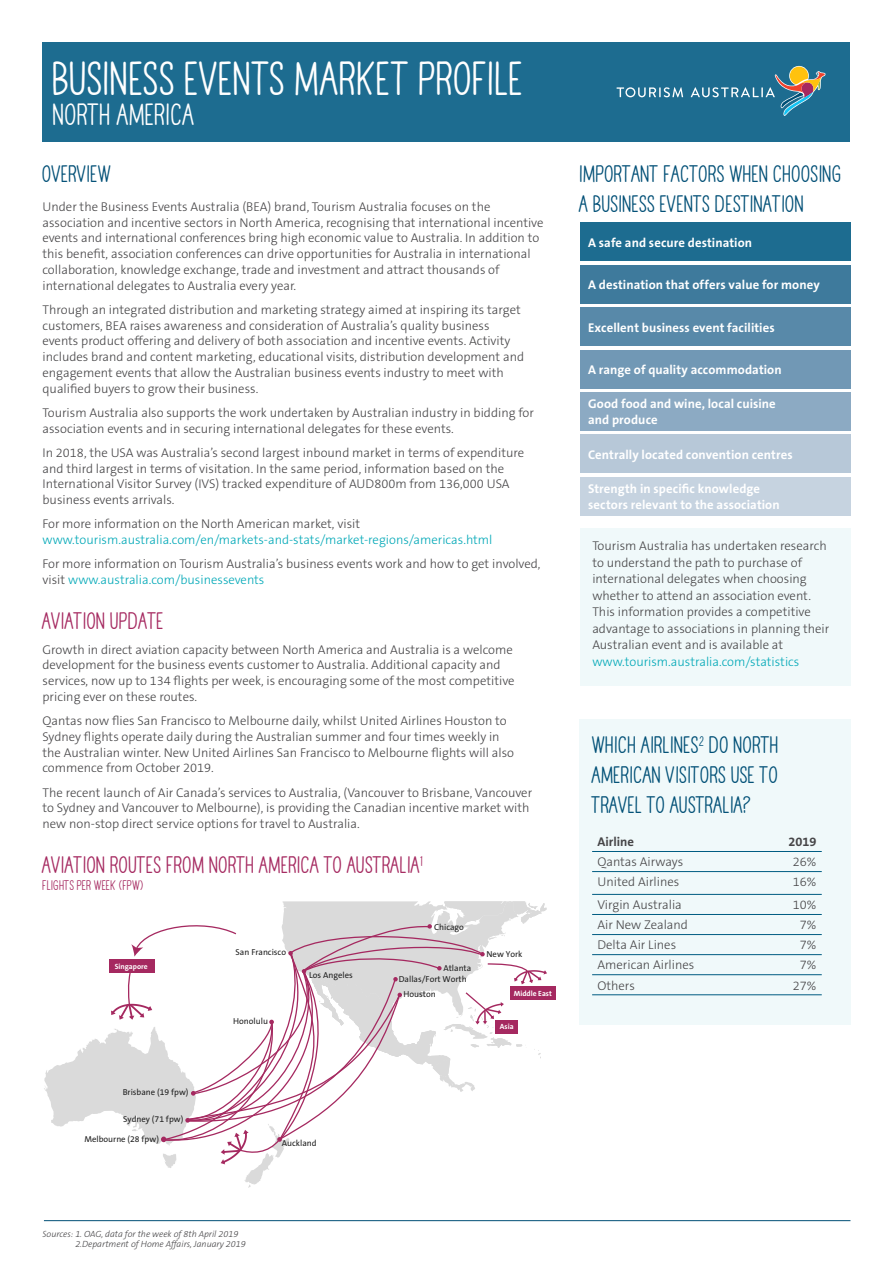
<style>
.page{position:relative;width:893px;height:1263px;background:#fff}
.page>*{position:absolute;margin:0;border:0;box-sizing:border-box;transform-origin:0 0}
.t1{font:700 42px "TAHAVEANICEDAY Basic";color:#fff}
.t2{font:700 27px "TAHAVEANICEDAY Basic";color:#fff}
.t3{font:700 21px/30px "TAHAVEANICEDAY Basic";color:#004f76}
.t4{font:700 21px "TAHAVEANICEDAY Basic";color:#a52960}
.t5{font:300 12.75px/15.8px "The Sans B3";color:#464547}
.t6{font:700 12.75px/15.8px "The Sans B7";letter-spacing:.005em;color:#fff}
.t7{font:300 12.75px "The Sans B3";color:#00a8b7}
.t8{font:700 12.75px "The Sans B7";color:#464547}
.t9{font:700 12.3px "TAHAVEANICEDAY Basic";color:#a52960}
.t10{font:italic 300 9px/10.5px "The Sans B3";color:#464547}
.t11{font:8.7px "The Sans B5 Plain";color:#1f1f1f}
.t12{font:700 7.5px "The Sans B7";color:#fff}
.s1{color:#00a8b7}
</style>
<div class="page">
<hr style="left:44px;top:1220px;width:806px;height:1px;background:#004f76">
<div style="left:580px;top:528px;width:270px;height:157px;background:#f0f9fa"></div>
<div style="left:43px;top:43px;width:807px;height:99px;background:#1d6c90"></div>
<svg style="left:617px;top:87px;width:66px;height:10px"></svg>
<svg style="left:691px;top:66px;width:134px;height:50px"></svg>
<div style="left:580px;top:223px;width:270px;height:38px;background:#1d6c90"></div>
<div style="left:580px;top:265px;width:270px;height:38px;background:#3e7a9c"></div>
<div style="left:580px;top:308px;width:270px;height:38px;background:#5889a9"></div>
<div style="left:580px;top:350px;width:270px;height:38px;background:#7198b5"></div>
<div style="left:580px;top:392px;width:270px;height:39px;background:#8caac3"></div>
<div style="left:580px;top:435px;width:270px;height:38px;background:#b7c8d8"></div>
<div style="left:580px;top:477px;width:270px;height:38px;background:#c6d3e0"></div>
<div style="left:579px;top:719px;width:271px;height:306px;background:#f0f9fa"></div>
<hr style="left:592px;top:851px;width:180px;height:1px;background:#005c82">
<hr style="left:772px;top:851px;width:50px;height:1px;background:#005c82">
<hr style="left:592px;top:871px;width:180px;height:1px;background:#005c82">
<hr style="left:772px;top:871px;width:50px;height:1px;background:#005c82">
<hr style="left:592px;top:894px;width:180px;height:1px;background:#005c82">
<hr style="left:772px;top:894px;width:50px;height:1px;background:#005c82">
<hr style="left:592px;top:914px;width:180px;height:1px;background:#005c82">
<hr style="left:772px;top:914px;width:50px;height:1px;background:#005c82">
<hr style="left:592px;top:934px;width:180px;height:1px;background:#005c82">
<hr style="left:772px;top:934px;width:50px;height:1px;background:#005c82">
<hr style="left:592px;top:954px;width:180px;height:1px;background:#005c82">
<hr style="left:772px;top:954px;width:50px;height:1px;background:#005c82">
<hr style="left:592px;top:974px;width:180px;height:1px;background:#005c82">
<hr style="left:772px;top:974px;width:50px;height:1px;background:#005c82">
<hr style="left:592px;top:994px;width:180px;height:1px;background:#005c82">
<hr style="left:772px;top:994px;width:50px;height:1px;background:#005c82">
<div style="left:510px;top:986px;width:46px;height:14px;background:#a52960"></div>
<svg style="left:44px;top:901px;width:503px;height:287px"></svg>
<h1 class="t1" style="left:53px;top:54px;width:473px">BUSINESS EVENTS MARKET PROFILE</h1>
<h2 class="t2" style="left:53px;top:99px;width:143px">NORTH AMERICA</h2>
<h3 class="t3" style="left:43px;top:160px;width:70px">OVERVIEW</h3>
<p class="t5" style="left:43px;top:199px;width:502px">Under the Business Events Australia (BEA) brand, Tourism Australia focuses on the association and incentive sectors in North America, recognising that international incentive events and international conferences bring high economic value to Australia. In addition to this benefit, association conferences can drive opportunities for Australia in international collaboration, knowledge exchange, trade and investment and attract thousands of international delegates to Australia every year.</p>
<p class="t5" style="left:43px;top:302px;width:483px">Through an integrated distribution and marketing strategy aimed at inspiring its target customers, BEA raises awareness and consideration of Australia’s quality business events product offering and delivery of both association and incentive events. Activity includes brand and content marketing, educational visits, distribution development and engagement events that allow the Australian business events industry to meet with qualified buyers to grow their business.</p>
<p class="t5" style="left:43px;top:405px;width:493px">Tourism Australia also supports the work undertaken by Australian industry in bidding for association events and in securing international delegates for these events.</p>
<p class="t5" style="left:43px;top:445px;width:483px">In 2018, the USA was Australia’s second largest inbound market in terms of expenditure and third largest in terms of visitation. In the same period, information based on the International Visitor Survey (IVS) tracked expenditure of AUD800m from 136,000 USA business events arrivals.</p>
<p class="t5" style="left:43px;top:517px;width:319px">For more information on the North American market, visit</p>
<p class="t7" style="left:43px;top:533px;width:452px">www.tourism.australia.com/en/markets-and-stats/market-regions/americas.html</p>
<p class="t5" style="left:43px;top:557px;width:500px">For more information on Tourism Australia’s business events work and how to get involved, visit <span class="s1">www.australia.com/businessevents</span></p>
<h3 class="t4" style="left:43px;top:609px;width:123px">AVIATION UPDATE</h3>
<p class="t5" style="left:43px;top:642px;width:474px">Growth in direct aviation capacity between North America and Australia is a welcome development for the business events customer to Australia. Additional capacity and services, now up to 134 flights per week, is encouraging some of the most competitive pricing ever on these routes.</p>
<p class="t5" style="left:43px;top:713px;width:473px">Qantas now flies San Francisco to Melbourne daily, whilst United Airlines Houston to Sydney flights operate daily during the Australian summer and four times weekly in the Australian winter. New United Airlines San Francisco to Melbourne flights will also commence from October 2019.</p>
<p class="t5" style="left:43px;top:785px;width:491px">The recent launch of Air Canada’s services to Australia, (Vancouver to Brisbane, Vancouver to Sydney and Vancouver to Melbourne), is providing the Canadian incentive market with new non-stop direct service options for travel to Australia.</p>
<h3 class="t4" style="left:43px;top:853px;width:382px">AVIATION ROUTES FROM NORTH AMERICA TO AUSTRALIA<sup>1</sup></h3>
<p class="t9" style="left:43px;top:878px;width:103px">FLIGHTS PER WEEK (FPW)</p>
<p class="t12" style="left:115px;top:962px;width:35px">Singapore</p>
<p class="t11" style="left:123px;top:1088px;width:67px">Brisbane (19 fpw)</p>
<p class="t11" style="left:123px;top:1115px;width:62px">Sydney (71 fpw)</p>
<p class="t11" style="left:84px;top:1134px;width:76px">Melbourne (28 fpw)</p>
<p class="t11" style="left:236px;top:948px;width:52px">San Francisco</p>
<p class="t11" style="left:233px;top:1016px;width:36px">Honolulu</p>
<p class="t11" style="left:309px;top:970px;width:45px">Los Angeles</p>
<p class="t11" style="left:282px;top:1138px;width:36px">Auckland</p>
<p class="t11" style="left:434px;top:922px;width:31px">Chicago</p>
<p class="t11" style="left:443px;top:963px;width:29px">Atlanta</p>
<p class="t11" style="left:399px;top:974px;width:69px">Dallas/Fort Worth</p>
<p class="t11" style="left:403px;top:989px;width:34px">Houston</p>
<p class="t11" style="left:486px;top:949px;width:37px">New York</p>
<p class="t12" style="left:514px;top:989px;width:40px">Middle East</p>
<p class="t12" style="left:500px;top:1023px;width:15px">Asia</p>
<h3 class="t3" style="left:580px;top:160px;width:264px">IMPORTANT FACTORS WHEN CHOOSING<br>A BUSINESS EVENTS DESTINATION</h3>
<p class="t6" style="left:588px;top:235px;width:166px">A safe and secure destination</p>
<p class="t6" style="left:588px;top:277px;width:233px">A destination that offers value for money</p>
<p class="t6" style="left:588px;top:320px;width:188px">Excellent business event facilities</p>
<p class="t6" style="left:588px;top:362px;width:195px">A range of quality accommodation</p>
<p class="t6" style="left:588px;top:397px;width:189px">Good food and wine, local cuisine and produce</p>
<p class="t6" style="left:588px;top:447px;width:206px">Centrally located convention centres</p>
<p class="t6" style="left:588px;top:481px;width:193px">Strength in specific knowledge sectors relevant to the association</p>
<p class="t5" style="left:592px;top:538px;width:238px;line-height:16.5px">Tourism Australia has undertaken research to understand the path to purchase of international delegates when choosing whether to attend an association event.<br>This information provides a competitive advantage to associations in planning their Australian event and is available at</p>
<p class="t7" style="left:592px;top:655px;width:209px">www.tourism.australia.com/statistics</p>
<h3 class="t3" style="left:592px;top:730px;width:189px;text-align:justify">WHICH AIRLINES<sup>2</sup> DO NORTH AMERICAN VISITORS USE TO TRAVEL TO AUSTRALIA?</h3>
<p class="t8" style="left:597px;top:835px;width:38px">Airline</p>
<p class="t8" style="left:788px;top:835px;width:30px">2019</p>
<p class="t5" style="left:597px;top:854px;width:87px">Qantas Airways</p>
<p class="t5" style="left:793px;top:854px;width:25px">26%</p>
<p class="t5" style="left:597px;top:875px;width:83px">United Airlines</p>
<p class="t5" style="left:793px;top:875px;width:25px">16%</p>
<p class="t5" style="left:597px;top:897px;width:86px">Virgin Australia</p>
<p class="t5" style="left:793px;top:897px;width:25px">10%</p>
<p class="t5" style="left:597px;top:917px;width:92px">Air New Zealand</p>
<p class="t5" style="left:800px;top:917px;width:18px">7%</p>
<p class="t5" style="left:597px;top:938px;width:80px">Delta Air Lines</p>
<p class="t5" style="left:800px;top:938px;width:18px">7%</p>
<p class="t5" style="left:597px;top:958px;width:98px">American Airlines</p>
<p class="t5" style="left:800px;top:958px;width:18px">7%</p>
<p class="t5" style="left:597px;top:978px;width:39px">Others</p>
<p class="t5" style="left:793px;top:978px;width:25px">27%</p>
<p class="t10" style="left:75px;top:1229px;width:172px;text-indent:-33px">Sources: 1. OAG, data for the week of 8th April 2019<br>2.Department of Home Affairs, January 2019</p>
</div>
